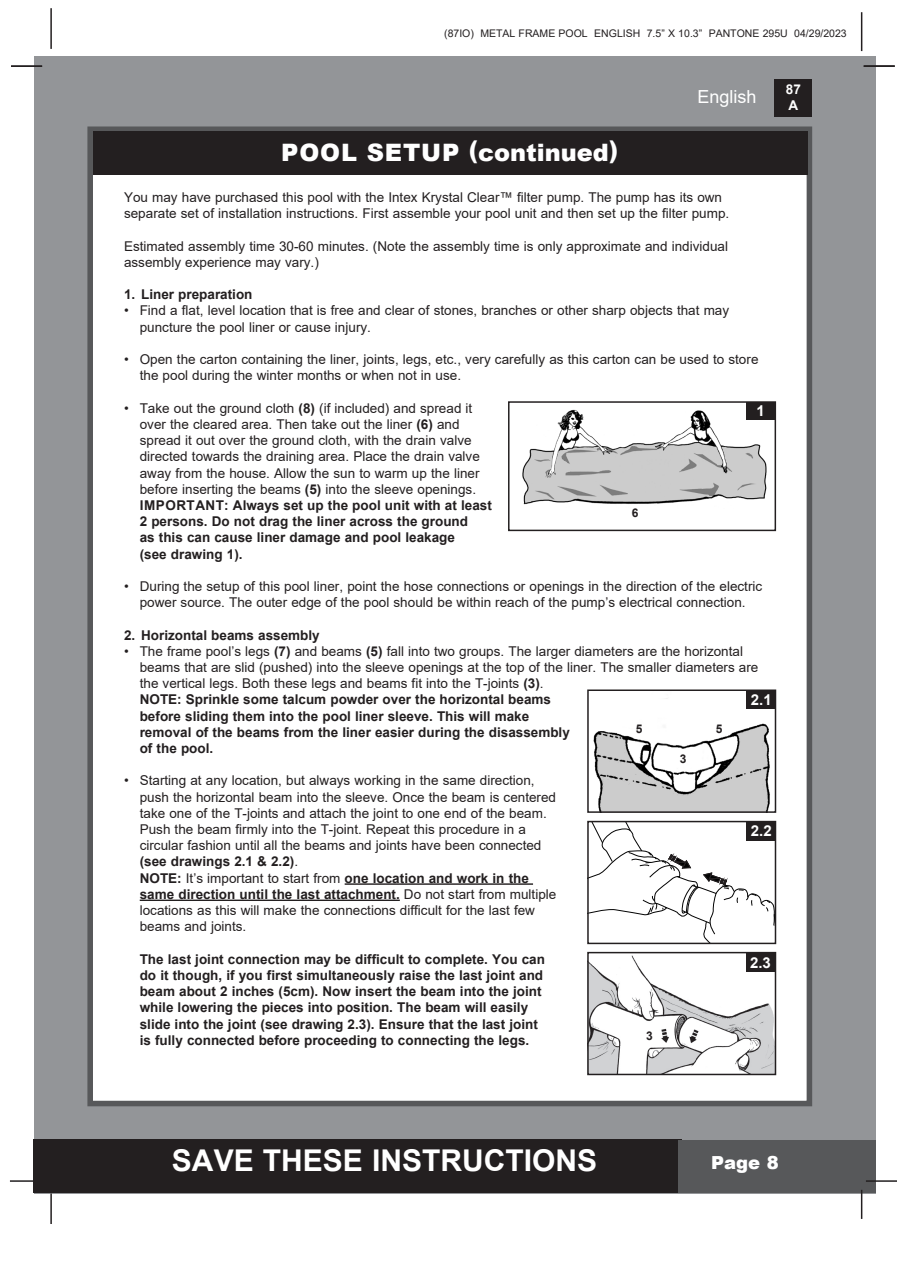
<style>
.page{position:relative;width:897px;height:1264px;background:#fff}
.page>*{position:absolute;margin:0;border:0;box-sizing:border-box;transform-origin:0 0}
.t1{font:700 30px "Arial";color:#fff}
.t2{font:900 24px "Arial";color:#fff}
.t3{font:18px "Arial";color:#fff}
.t4{font:900 18px "Arial";color:#fff}
.t5{font:700 15px "Arial";color:#fff}
.t6{font:13.5px/16.2px "Arial";color:#231f20}
.t7{font:700 13.5px/16.2px "Arial";color:#231f20}
.t8{font:700 13.5px/16.2px "Arial";color:#fff}
.t9{font:700 12px "Arial";color:#231f20}
.t10{font:10.5px "Arial";color:#231f20}
.s1{font-weight:700}
.s2{font-weight:400}
</style>
<div class="page">
<div style="left:34px;top:56px;width:841px;height:1137px;background:#939598"></div>
<div style="left:774px;top:79px;width:38px;height:38px;background:#231f20"></div>
<hr style="left:50px;top:8px;width:2px;height:41px;background:#231f20">
<hr style="left:860px;top:12px;width:2px;height:39px;background:#231f20">
<div style="left:33px;top:1140px;width:648px;height:53px;background:#231f20"></div>
<div style="left:678px;top:1140px;width:197px;height:53px;background:#57585a"></div>
<hr style="left:865px;top:1180px;width:31px;height:1px;background:#231f20">
<hr style="left:860px;top:1189px;width:2px;height:30px;background:#231f20">
<hr style="left:50px;top:1193px;width:2px;height:31px;background:#231f20">
<hr style="left:10px;top:1180px;width:31px;height:1px;background:#231f20">
<div style="left:87px;top:126px;width:725px;height:980px;background:#fff;border:6px solid #57585a"></div>
<div style="left:93px;top:131px;width:714px;height:44px;background:#231f20"></div>
<hr style="left:863px;top:65px;width:31px;height:2px;background:#231f20">
<hr style="left:11px;top:65px;width:31px;height:2px;background:#231f20">
<hr style="left:344px;top:883px;width:189px;height:2px;background:#231f20">
<hr style="left:140px;top:899px;width:260px;height:2px;background:#231f20">
<img style="left:522px;top:409px;width:245px;height:96px">
<div style="left:508px;top:401px;width:268px;height:130px;border:2px solid #231f20"></div>
<div style="left:746px;top:402px;width:28px;height:18px;background:#231f20"></div>
<img style="left:590px;top:955px;width:183px;height:117px">
<div style="left:587px;top:952px;width:189px;height:123px;border:2px solid #231f20"></div>
<div style="left:746px;top:953px;width:29px;height:18px;background:#231f20"></div>
<svg style="left:590px;top:824px;width:183px;height:117px"></svg>
<div style="left:587px;top:821px;width:189px;height:123px;border:2px solid #231f20"></div>
<div style="left:746px;top:822px;width:28px;height:18px;background:#231f20"></div>
<img style="left:593px;top:698px;width:177px;height:112px">
<div style="left:587px;top:689px;width:189px;height:124px;border:2px solid #231f20"></div>
<div style="left:746px;top:691px;width:28px;height:18px;background:#231f20"></div>
<p class="t10" style="left:444px;top:26px;width:404px">(87IO) METAL FRAME POOL ENGLISH 7.5” X 10.3” PANTONE 295U 04/29/2023</p>
<h3 class="t3" style="left:697px;top:84px;width:61px">English</h3>
<p class="t2" style="left:281px;top:135px;width:338px">POOL SETUP (continued)</p>
<p class="t6" style="left:124px;top:189px;width:599px">You may have purchased this pool with the Intex Krystal Clear™ filter pump. The pump has its own</p>
<p class="t6" style="left:124px;top:205px;width:606px">separate set of installation instructions. First assemble your pool unit and then set up the filter pump.</p>
<p class="t6" style="left:124px;top:238px;width:605px">Estimated assembly time 30-60 minutes. (Note the assembly time is only approximate and individual</p>
<p class="t6" style="left:124px;top:254px;width:196px">assembly experience may vary.)</p>
<p class="t7" style="left:124px;top:286px;width:130px">1. Liner preparation</p>
<p class="t6" style="left:124px;top:302px;width:606px">• Find a flat, level location that is free and clear of stones, branches or other sharp objects that may</p>
<p class="t6" style="left:140px;top:319px;width:233px">puncture the pool liner or cause injury.</p>
<p class="t6" style="left:140px;top:351px;width:620px;text-indent:-16px">• Open the carton containing the liner, joints, legs, etc., very carefully as this carton can be used to store the pool during the winter months or when not in use.</p>
<p class="t6" style="left:124px;top:400px;width:350px">• Take out the ground cloth <span class="s1">(8)</span> (if included) and spread it</p>
<p class="t6" style="left:140px;top:416px;width:321px">over the cleared area. Then take out the liner <span class="s1">(6)</span> and</p>
<p class="t6" style="left:140px;top:432px;width:333px">spread it out over the ground cloth, with the drain valve</p>
<p class="t6" style="left:140px;top:448px;width:341px">directed towards the draining area. Place the drain valve</p>
<p class="t6" style="left:140px;top:464px;width:341px">away from the house. Allow the sun to warm up the liner</p>
<p class="t6" style="left:140px;top:481px;width:338px">before inserting the beams <span class="s1">(5)</span> into the sleeve openings.</p>
<p class="t7" style="left:140px;top:497px;width:353px">IMPORTANT: Always set up the pool unit with at least</p>
<p class="t7" style="left:140px;top:513px;width:330px">2 persons. Do not drag the liner across the ground</p>
<p class="t7" style="left:140px;top:529px;width:317px">as this can cause liner damage and pool leakage</p>
<p class="t7" style="left:140px;top:546px;width:104px">(see drawing 1).</p>
<p class="t6" style="left:124px;top:578px;width:639px;text-align:center">• During the setup of this pool liner, point the hose connections or openings in the direction of the electric power source. The outer edge of the pool should be within reach of the pump’s electrical connection.</p>
<p class="t7" style="left:124px;top:627px;width:197px">2. Horizontal beams assembly</p>
<p class="t6" style="left:140px;top:643px;width:620px;text-indent:-16px">• The frame pool’s legs <span class="s1">(7)</span> and beams <span class="s1">(5)</span> fall into two groups. The larger diameters are the horizontal beams that are slid (pushed) into the sleeve openings at the top of the liner. The smaller diameters are the vertical legs. Both these legs and beams fit into the T-joints <span class="s1">(3)</span>.</p>
<p class="t7" style="left:140px;top:691px;width:413px">NOTE: Sprinkle some talcum powder over the horizontal beams</p>
<p class="t7" style="left:140px;top:708px;width:391px">before sliding them into the pool liner sleeve. This will make</p>
<p class="t7" style="left:140px;top:724px;width:431px">removal of the beams from the liner easier during the disassembly</p>
<p class="t7" style="left:140px;top:740px;width:75px">of the pool.</p>
<p class="t6" style="left:124px;top:772px;width:412px">• Starting at any location, but always working in the same direction,</p>
<p class="t6" style="left:140px;top:788px;width:418px">push the horizontal beam into the sleeve. Once the beam is centered</p>
<p class="t6" style="left:140px;top:805px;width:408px">take one of the T-joints and attach the joint to one end of the beam.</p>
<p class="t6" style="left:140px;top:821px;width:388px">Push the beam firmly into the T-joint. Repeat this procedure in a</p>
<p class="t6" style="left:140px;top:837px;width:403px">circular fashion until all the beams and joints have been connected</p>
<p class="t7" style="left:140px;top:853px;width:160px">(see drawings 2.1 &amp; 2.2)<span class="s2">.</span></p>
<p class="t7" style="left:140px;top:870px;width:390px">NOTE: <span class="s2">It’s important to start from</span> one location and work in the</p>
<p class="t7" style="left:140px;top:886px;width:418px">same direction until the last attachment. <span class="s2">Do not start from multiple</span></p>
<p class="t6" style="left:140px;top:902px;width:397px">locations as this will make the connections difficult for the last few</p>
<p class="t6" style="left:140px;top:918px;width:108px">beams and joints.</p>
<p class="t7" style="left:140px;top:951px;width:407px">The last joint connection may be difficult to complete. You can</p>
<p class="t7" style="left:140px;top:967px;width:405px">do it though, if you first simultaneously raise the last joint and beam about 2 inches (5cm). Now insert the beam into the joint</p>
<p class="t7" style="left:140px;top:999px;width:390px">while lowering the pieces into position. The beam will easily</p>
<p class="t7" style="left:140px;top:1015px;width:399px">slide into the joint (see drawing 2.3). Ensure that the last joint</p>
<p class="t7" style="left:140px;top:1032px;width:391px">is fully connected before proceeding to connecting the legs.</p>
<p class="t5" style="left:756px;top:400px;width:10px">1</p>
<p class="t9" style="left:632px;top:505px;width:8px">6</p>
<p class="t5" style="left:750px;top:689px;width:22px">2.1</p>
<p class="t9" style="left:635px;top:720px;width:8px">5</p>
<p class="t9" style="left:715px;top:720px;width:8px">5</p>
<p class="t9" style="left:679px;top:750px;width:8px">3</p>
<p class="t5" style="left:750px;top:820px;width:22px">2.2</p>
<p class="t5" style="left:750px;top:952px;width:22px">2.3</p>
<p class="t9" style="left:646px;top:1027px;width:8px">3</p>
<p class="t8" style="left:785px;top:81px;width:17px">87<br>A</p>
<h1 class="t1" style="left:172px;top:1139px;width:427px">SAVE THESE INSTRUCTIONS</h1>
<h3 class="t4" style="left:711px;top:1149px;width:69px">Page 8</h3>
</div>
